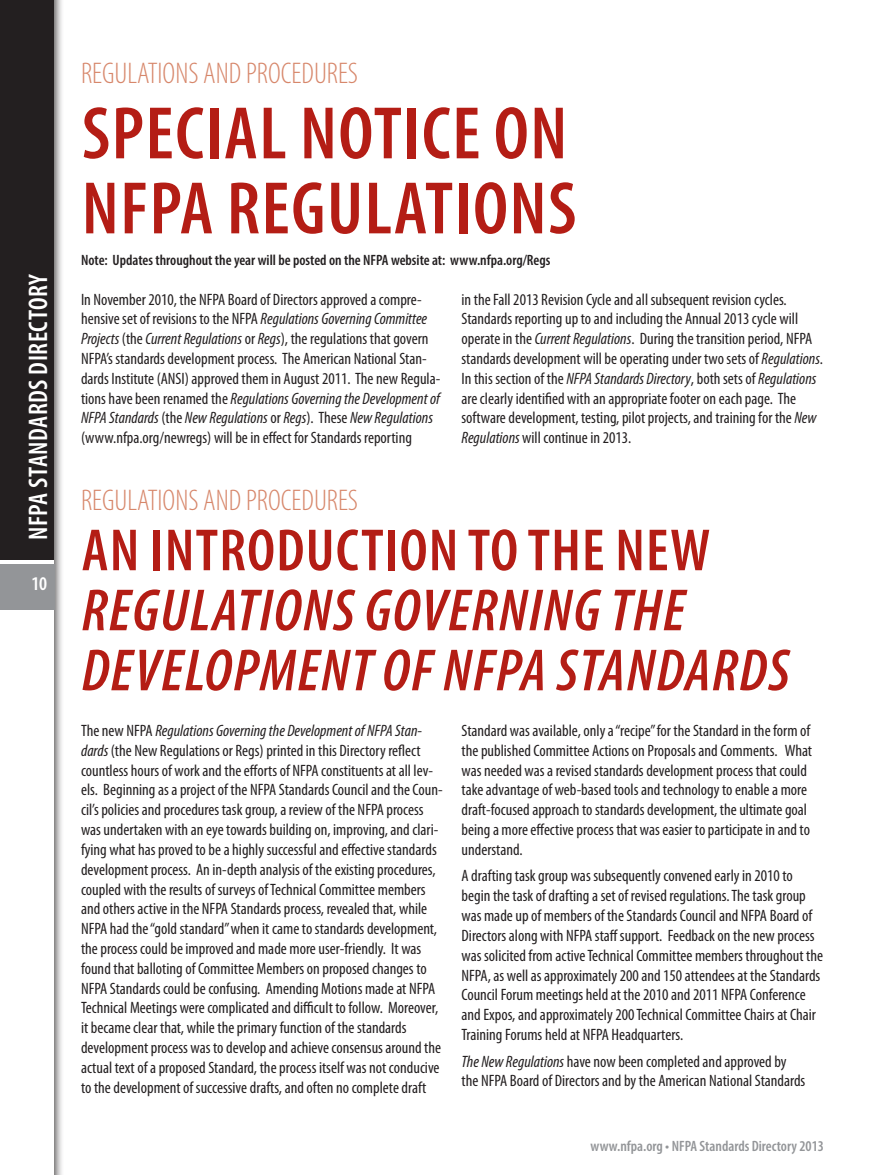
<style>
.page{position:relative;width:878px;height:1175px;background:#fff}
.page>*{position:absolute;margin:0;border:0;box-sizing:border-box;transform-origin:0 0}
.Section_Head{font:600 condensed 75px/75px "Myriad Pro";letter-spacing:.02em;color:#b41d15}
.Section_Head-2{font:italic 600 condensed 60px/60px "Myriad Pro";letter-spacing:.02em;color:#b41d15}
.t1{font:300 condensed 30px "Myriad Pro";color:#d7876b}
.t2{font:600 condensed 27px "Myriad Pro";letter-spacing:.02em;color:#fff}
.t3{font:600 condensed 19.5px "Myriad Pro";color:#fff}
.Basic_Body_Text{font:condensed 16.5px/19.8px "Myriad Pro";color:#231f20}
.Product_Directory_C{font:600 condensed 15px "Myriad Pro";color:#231f20}
.t4{font:600 condensed 15px "Myriad Pro";color:#939598}
.s1{font-style:italic}
.s2{font-style:normal}
</style>
<div class="page">
<div style="left:0;top:0;width:64px;height:1174px;background:#231f20;opacity:.75"></div>
<div style="left:0;top:0;width:54px;height:1174px;background:#fff"></div>
<div style="left:0;top:0;width:54px;height:559px;background:#231f20"></div>
<div style="left:0;top:564px;width:54px;height:45px;background:#939598"></div>
<h3 class="t2" style="left:22px;top:540px;width:268px;rotate:-90deg">NFPA STANDARDS DIRECTORY</h3>
<p class="t3" style="left:31px;top:572px;width:17px">10</p>
<p class="t1" style="left:81px;top:56px;width:278px">REGULATIONS AND PROCEDURES</p>
<p class="Section_Head" style="left:82px;top:95px;width:496px">SPECIAL NOTICE ON<br>NFPA REGULATIONS</p>
<p class="Product_Directory_C" style="left:81px;top:251px;width:471px">Note: Updates throughout the year will be posted on the NFPA website at: www.nfpa.org/Regs</p>
<p class="Basic_Body_Text" style="left:81px;top:289px;width:361px">In November 2010, the NFPA Board of Directors approved a compre&shy;hensive set of revisions to the NFPA <span class="s1">Regulations Governing Committee Projects</span> (the <span class="s1">Current Regulations</span> or <span class="s1">Regs</span>), the regulations that govern NFPA’s standards development process. The American National Stan&shy;dards Institute (ANSI) approved them in August 2011. The new Regula&shy;tions have been renamed the <span class="s1">Regulations Governing the Development of NFPA Standards</span> (the <span class="s1">New Regulations</span> or <span class="s1">Regs</span>). These <span class="s1">New Regulations </span>(www.nfpa.org/newregs) will be in effect for Standards reporting</p>
<p class="Basic_Body_Text" style="left:461px;top:289px;width:363px">in the Fall 2013 Revision Cycle and all subsequent revision cycles.<br>Standards reporting up to and including the Annual 2013 cycle will operate in the <span class="s1">Current Regulations</span>. During the transition period, NFPA standards development will be operating under two sets of <span class="s1">Regulations</span>.<br>In this section of the <span class="s1">NFPA Standards Directory</span>, both sets of <span class="s1">Regulations </span>are clearly identified with an appropriate footer on each page. The software development, testing, pilot projects, and training for the <span class="s1">New Regulations</span> will continue in 2013.</p>
<p class="t1" style="left:81px;top:482px;width:278px">REGULATIONS AND PROCEDURES</p>
<p class="Section_Head-2" style="left:82px;top:519px;width:709px"><span class="s2">AN INTRODUCTION TO THE NEW<br></span>REGULATIONS GOVERNING THE<br>DEVELOPMENT OF NFPA STANDARDS</p>
<p class="Basic_Body_Text" style="left:81px;top:720px;width:363px">The new NFPA <span class="s1">Regulations Governing the Development of NFPA Stan&shy;dards</span> (the New Regulations or Regs) printed in this Directory reflect countless hours of work and the efforts of NFPA constituents at all lev&shy;els. Beginning as a project of the NFPA Standards Council and the Coun&shy;cil’s policies and procedures task group, a review of the NFPA process was undertaken with an eye towards building on, improving, and clari&shy;fying what has proved to be a highly successful and effective standards development process. An in-depth analysis of the existing procedures, coupled with the results of surveys of Technical Committee members and others active in the NFPA Standards process, revealed that, while NFPA had the “gold standard” when it came to standards development, the process could be improved and made more user-friendly. It was found that balloting of Committee Members on proposed changes to NFPA Standards could be confusing. Amending Motions made at NFPA Technical Meetings were complicated and difficult to follow. Moreover, it became clear that, while the primary function of the standards development process was to develop and achieve consensus around the actual text of a proposed Standard, the process itself was not conducive to the development of successive drafts, and often no complete draft</p>
<p class="Basic_Body_Text" style="left:461px;top:720px;width:352px">Standard was available, only a “recipe” for the Standard in the form of the published Committee Actions on Proposals and Comments. What was needed was a revised standards development process that could take advantage of web-based tools and technology to enable a more draft-focused approach to standards development, the ultimate goal being a more effective process that was easier to participate in and to understand.</p>
<p class="Basic_Body_Text" style="left:461px;top:866px;width:363px">A drafting task group was subsequently convened early in 2010 to begin the task of drafting a set of revised regulations. The task group was made up of members of the Standards Council and NFPA Board of Directors along with NFPA staff support. Feedback on the new process was solicited from active Technical Committee members throughout the NFPA, as well as approximately 200 and 150 attendees at the Standards Council Forum meetings held at the 2010 and 2011 NFPA Conference and Expos, and approximately 200 Technical Committee Chairs at Chair Training Forums held at NFPA Headquarters.</p>
<p class="Basic_Body_Text" style="left:461px;top:1050px;width:345px"><span class="s1">The New Regulations</span> have now been completed and approved by the NFPA Board of Directors and by the American National Standards</p>
<p class="t4" style="left:590px;top:1136px;width:235px">www.nfpa.org • NFPA Standards Directory 2013</p>
</div>
